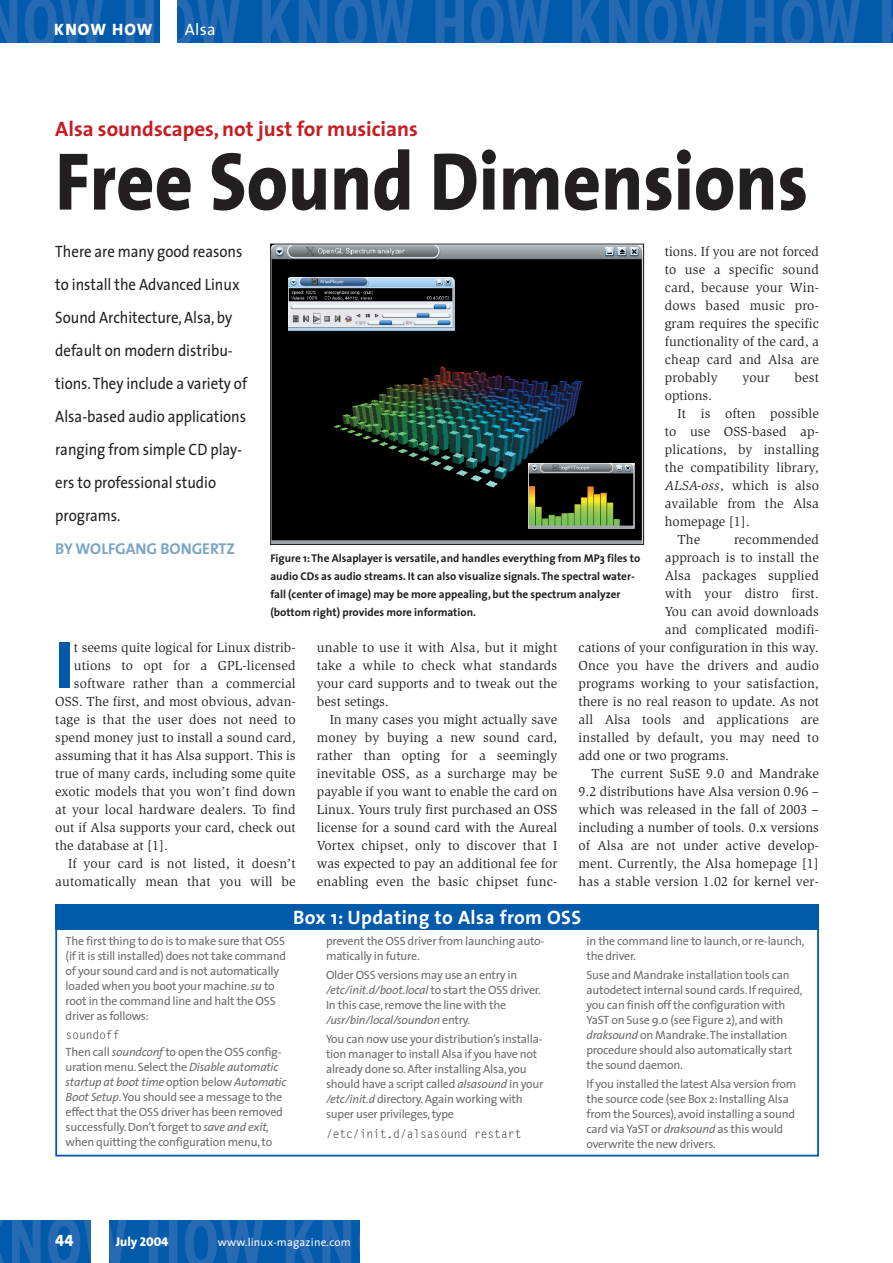
<style>
.page{position:relative;width:893px;height:1263px;background:#fff}
.page>*{position:absolute;margin:0;border:0;box-sizing:border-box;transform-origin:0 0}
.t1{font:800 82.5px "The Sans";color:#231f20;scale:.9 1}
.t2{font:800 67.65px "The Sans";color:#015aaa}
.t3{font:700 21px "The Sans";color:#c61c22}
.t4{font:700 19.5px "The Sans";letter-spacing:.02em;color:#fff}
.t5{font:16.5px/33px "The Sans";color:#231f20;scale:.9 1}
.t6{font:16.5px "The Sans Extra Bold Caps";letter-spacing:.07em;color:#fff}
.t7{font:16.5px "The Sans";color:#fff}
.t8{font:16.5px "The Sans Extra Bold Expert";color:#fff}
.t9{font:700 15.75px "The Sans";color:#7aa5c4}
.t10{font:13.5px/18px "Slimbach";letter-spacing:.01em;color:#231f20;text-align:justify}
.t11{font:800 12.75px "The Sans";color:#fff}
.t12{font:12px/15px "The Sans";letter-spacing:-.02em;color:#6c6d70}
.t13{font:12px "Gothic Looser";letter-spacing:-.015em;color:#231f20;scale:.96 1}
.t14{font:700 11.25px/18px "The Sans";color:#231f20}
.t15{font:11.25px "The Sans";letter-spacing:.02em;color:#fff}
.s1{font-style:italic}
.s2{font-family:"The Sans Extra Bold Caps";font-weight:400}
</style>
<div class="page">
<img style="left:0;top:1220px;width:359px;height:43px">
<div style="left:91px;top:1220px;width:17px;height:43px;background:#fff"></div>
<img style="left:0;top:0;width:892px;height:43px">
<div style="left:160px;top:0;width:17px;height:43px;background:#fff"></div>
<img style="left:272px;top:246px;width:369px;height:297px">
<div style="left:270px;top:244px;width:373px;height:301px;border:1px solid #231f20"></div>
<img style="left:288px;top:277px;width:166px;height:53px">
<img style="left:528px;top:464px;width:106px;height:65px">
<div style="left:55px;top:921px;width:764px;height:236px;border:2px solid #015aaa"></div>
<div style="left:55px;top:904px;width:764px;height:26px;background:#015aaa"></div>
<p class="t6" style="left:54px;top:20px;width:100px">KNOW HOW</p>
<p class="t7" style="left:185px;top:23px;width:32px">Alsa</p>
<h3 class="t3" style="left:55px;top:120px;width:364px">Alsa soundscapes, not just for musicians</h3>
<h1 class="t1" style="left:55px;top:148px;width:837px">Free Sound Dimensions</h1>
<p class="t5" style="left:55px;top:236px;width:215px">There are many good reasons to install the Advanced Linux<br>Sound Architecture, Alsa, by default on modern distribu&shy;tions. They include a variety of<br>Alsa-based audio applications ranging from simple CD play&shy;ers to professional studio programs.</p>
<p class="t9" style="left:55px;top:542px;width:181px">BY WOLFGANG BONGERTZ</p>
<p class="t10" style="left:664px;top:244px;width:156px">tions. If you are not forced to use a specific sound card, because your Win&shy;dows based music pro&shy;gram requires the specific functionality of the card, a cheap card and Alsa are probably</p>
<p class="t10" style="left:742px;top:370px;width:29px">your</p>
<p class="t10" style="left:794px;top:370px;width:26px">best</p>
<p class="t10" style="left:664px;top:388px;width:49px">options.</p>
<p class="t10" style="left:677px;top:406px;width:143px">It is often possible</p>
<p class="t10" style="left:664px;top:424px;width:156px">to use OSS-based ap-</p>
<p class="t10" style="left:664px;top:442px;width:156px">plications, by installing</p>
<p class="t10" style="left:664px;top:460px;width:156px">the compatibility library,</p>
<p class="t10" style="left:664px;top:478px;width:156px"><span class="s1">ALSA-oss</span>, which is also</p>
<p class="t10" style="left:664px;top:496px;width:156px">available from the Alsa</p>
<p class="t10" style="left:664px;top:514px;width:87px">homepage [1].</p>
<p class="t10" style="left:677px;top:532px;width:24px">The</p>
<p class="t10" style="left:734px;top:532px;width:86px">recommended</p>
<p class="t10" style="left:664px;top:550px;width:156px">approach is to install the</p>
<p class="t10" style="left:664px;top:568px;width:156px">Alsa packages supplied</p>
<p class="t10" style="left:664px;top:586px;width:156px">with your distro first.</p>
<p class="t10" style="left:664px;top:604px;width:156px">You can avoid downloads</p>
<p class="t10" style="left:664px;top:622px;width:156px">and complicated modifi-</p>
<p class="t10" style="left:578px;top:640px;width:242px">cations of your configuration in this way.</p>
<p class="t10" style="left:578px;top:658px;width:242px">Once you have the drivers and audio</p>
<p class="t10" style="left:578px;top:676px;width:242px">programs working to your satisfaction,</p>
<p class="t10" style="left:578px;top:694px;width:242px">there is no real reason to update. As not</p>
<p class="t10" style="left:578px;top:712px;width:242px">all Alsa tools and applications are</p>
<p class="t10" style="left:578px;top:730px;width:242px">installed by default, you may need to</p>
<p class="t10" style="left:578px;top:748px;width:152px">add one or two programs.</p>
<p class="t10" style="left:591px;top:766px;width:229px">The current SuSE 9.0 and Mandrake</p>
<p class="t10" style="left:578px;top:784px;width:242px">9.2 distributions have Alsa version 0.96 –</p>
<p class="t10" style="left:578px;top:802px;width:242px">which was released in the fall of 2003 –</p>
<p class="t10" style="left:578px;top:820px;width:242px">including a number of tools. 0.x versions</p>
<p class="t10" style="left:578px;top:838px;width:242px">of Alsa are not under active develop-</p>
<p class="t10" style="left:578px;top:856px;width:242px">ment. Currently, the Alsa homepage [1]</p>
<p class="t10" style="left:578px;top:874px;width:242px">has a stable version 1.02 for kernel ver-</p>
<p class="t14" style="left:270px;top:551px;width:371px">Figure 1: The Alsaplayer is versatile, and handles everything from MP3 files to audio CDs as audio streams. It can also visualize signals. The spectral water&shy;fall (center of image) may be more appealing, but the spectrum analyzer (bottom right) provides more information.</p>
<h2 class="t2" style="left:55px;top:638px;width:20px">I</h2>
<p class="t10" style="left:74px;top:640px;width:223px">t seems quite logical for Linux distrib-</p>
<p class="t10" style="left:317px;top:640px;width:242px">unable to use it with Alsa, but it might take a while to check what standards your card supports and to tweak out the best setings.</p>
<p class="t10" style="left:317px;top:712px;width:242px;text-indent:13px">In many cases you might actually save money by buying a new sound card, rather than opting for a seemingly inevitable OSS, as a surcharge may be payable if you want to enable the card on Linux. Yours truly first purchased an OSS license for a sound card with the Aureal Vortex chipset, only to discover that I was expected to pay an additional fee for enabling even the basic chipset func-</p>
<p class="t10" style="left:74px;top:658px;width:223px">utions to opt for a GPL-licensed</p>
<p class="t10" style="left:74px;top:676px;width:223px">software rather than a commercial</p>
<p class="t10" style="left:55px;top:694px;width:242px">OSS. The first, and most obvious, advan-</p>
<p class="t10" style="left:55px;top:712px;width:242px">tage is that the user does not need to</p>
<p class="t10" style="left:55px;top:730px;width:242px">spend money just to install a sound card,</p>
<p class="t10" style="left:55px;top:748px;width:242px">assuming that it has Alsa support. This is</p>
<p class="t10" style="left:55px;top:766px;width:242px">true of many cards, including some quite</p>
<p class="t10" style="left:55px;top:784px;width:242px">exotic models that you won’t find down</p>
<p class="t10" style="left:55px;top:802px;width:242px">at your local hardware dealers. To find</p>
<p class="t10" style="left:55px;top:820px;width:242px">out if Alsa supports your card, check out</p>
<p class="t10" style="left:55px;top:838px;width:114px">the database at [1].</p>
<p class="t10" style="left:68px;top:856px;width:229px">If your card is not listed, it doesn’t</p>
<p class="t10" style="left:55px;top:874px;width:242px">automatically mean that you will be</p>
<h3 class="t4" style="left:293px;top:910px;width:289px">Box 1: Updating to Alsa from OSS</h3>
<p class="t12" style="left:66px;top:934px;width:222px">The first thing to do is to make sure that OSS (if it is still installed) does not take command of your sound card and is not automatically loaded when you boot your machine.<span class="s1">su</span> to root in the command line and halt the OSS driver as follows:</p>
<p class="t13" style="left:66px;top:1030px;width:58px">soundoff</p>
<p class="t12" style="left:66px;top:1046px;width:222px">Then call <span class="s1">soundconf</span>to open the OSS config&shy;uration menu. Select the <span class="s1">Disable automatic startup at boot time</span> option below <span class="s1">Automatic Boot Setup</span>.You should see a message to the effect that the OSS driver has been removed successfully. Don’t forget to <span class="s1">save and exit, </span>when quitting the configuration menu, to</p>
<p class="t12" style="left:326px;top:934px;width:220px">prevent the OSS driver from launching auto&shy;matically in future.</p>
<p class="t12" style="left:326px;top:968px;width:216px">Older OSS versions may use an entry in <span class="s1">/etc/init.d/boot.local</span> to start the OSS driver.<br>In this case, remove the line with the <span class="s1">/usr/bin/local/soundon</span> entry.</p>
<p class="t12" style="left:326px;top:1033px;width:219px">You can now use your distribution’s installa&shy;tion manager to install Alsa if you have not already done so. After installing Alsa, you should have a script called <span class="s1">alsasound</span> in your <span class="s1">/etc/init.d</span> directory. Again working with super user privileges, type</p>
<p class="t13" style="left:326px;top:1129px;width:205px">/etc/init.d/alsasound restart</p>
<p class="t8" style="left:55px;top:1231px;width:20px">44</p>
<p class="t11" style="left:116px;top:1237px;width:54px">July <span class="s2">2004</span></p>
<p class="t15" style="left:218px;top:1238px;width:134px">www.linux-magazine.com</p>
<p class="t12" style="left:586px;top:934px;width:219px">in the command line to launch, or re-launch, the driver.</p>
<p class="t12" style="left:586px;top:968px;width:218px">Suse and Mandrake installation tools can autodetect internal sound cards. If required, you can finish off the configuration with YaST on Suse 9.0 (see Figure 2), and with <span class="s1">draksound</span> on Mandrake.The installation procedure should also automatically start the sound daemon.</p>
<p class="t12" style="left:586px;top:1078px;width:211px">If you installed the latest Alsa version from the source code (see Box 2: Installing Alsa from the Sources), avoid installing a sound card via YaST or <span class="s1">draksound</span> as this would overwrite the new drivers.</p>
</div>
